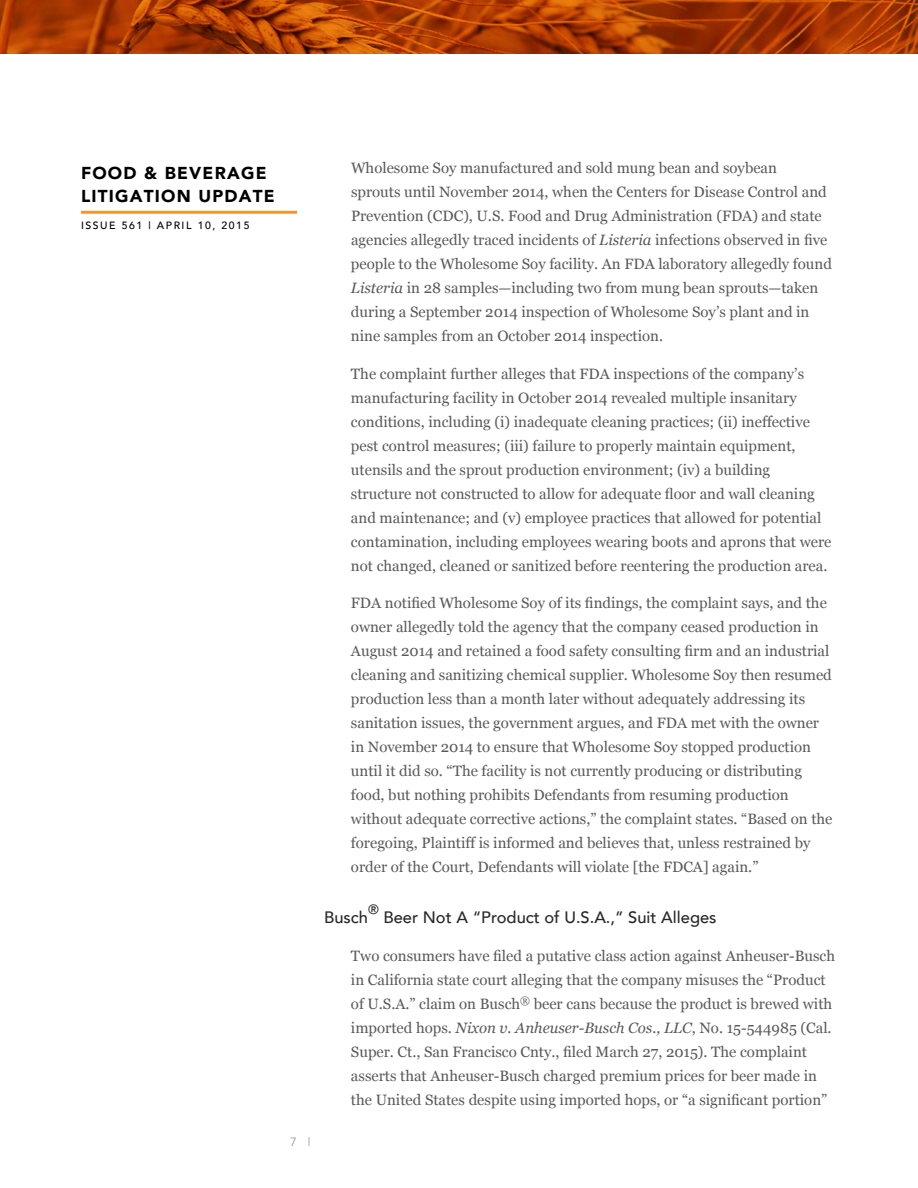
<style>
.page{position:relative;width:918px;height:1188px;background:#fff}
.page>*{position:absolute;margin:0;border:0;box-sizing:border-box;transform-origin:0 0}
.t1{font:900 17.25px/22.5px "Avenir";letter-spacing:.07em;color:#000}
.t2{font:500 16.5px "Avenir";color:#292829}
.t3{font:15px/24px "Georgia";color:#58595b}
.t4{font:500 13.5px "Avenir";color:#292829}
.t5{font:12px "Avenir";color:#939598}
.t6{font:500 10.5px "Avenir";letter-spacing:.15em;color:#000}
.s1{font-style:italic}
</style>
<div class="page">
<hr style="left:81px;top:211px;width:216px;height:3px;background:#f8971d">
<svg style="left:0;top:0;width:918px;height:54px;background:#a83c02"></svg>
<p class="t1" style="left:81px;top:162px;width:187px">FOOD &amp; BEVERAGE<br>LITIGATION UPDATE</p>
<p class="t6" style="left:81px;top:216px;width:170px">Issue 561 | APRIL 10, 2015</p>
<p class="t5" style="left:290px;top:1135px;width:22px">7 |</p>
<p class="t3" style="left:351px;top:156px;width:483px">Wholesome Soy manufactured and sold mung bean and soybean<br>sprouts until November 2014, when the Centers for Disease Control and Prevention (CDC), U.S. Food and Drug Administration (FDA) and state agencies allegedly traced incidents of <span class="s1">Listeria</span> infections observed in five people to the Wholesome Soy facility. An FDA laboratory allegedly found <span class="s1">Listeria</span> in 28 samples—including two from mung bean sprouts—taken during a September 2014 inspection of Wholesome Soy’s plant and in nine samples from an October 2014 inspection.</p>
<p class="t3" style="left:351px;top:361px;width:482px">The complaint further alleges that FDA inspections of the company’s manufacturing facility in October 2014 revealed multiple insanitary conditions, including (i) inadequate cleaning practices; (ii) ineffective pest control measures; (iii) failure to properly maintain equipment, utensils and the sprout production environment; (iv) a building structure not constructed to allow for adequate floor and wall cleaning and maintenance; and (v) employee practices that allowed for potential contamination, including employees wearing boots and aprons that were not changed, cleaned or sanitized before reentering the production area.</p>
<p class="t3" style="left:351px;top:591px;width:483px">FDA notified Wholesome Soy of its findings, the complaint says, and the owner allegedly told the agency that the company ceased production in August 2014 and retained a food safety consulting firm and an industrial cleaning and sanitizing chemical supplier. Wholesome Soy then resumed production less than a month later without adequately addressing its sanitation issues, the government argues, and FDA met with the owner in November 2014 to ensure that Wholesome Soy stopped production until it did so. “The facility is not currently producing or distributing food, but nothing prohibits Defendants from resuming production without adequate corrective actions,” the complaint states. “Based on the foregoing, Plaintiff is informed and believes that, unless restrained by order of the Court, Defendants will violate [the FDCA] again.”</p>
<p class="t2" style="left:324px;top:903px;width:46px">Busch</p>
<p class="t4" style="left:368px;top:898px;width:12px">®</p>
<p class="t2" style="left:383px;top:903px;width:335px">Beer Not A “Product of U .S.A.,” Suit Alleges</p>
<p class="t3" style="left:351px;top:943px;width:486px">Two consumers have filed a putative class action against Anheuser-Busch in California state court alleging that the company misuses the “Product of U.S.A.” claim on Busch<sup>®</sup> beer cans because the product is brewed with imported hops. <span class="s1">Nixon v. Anheuser-Busch Cos., LLC</span>, No. 15-544985 (Cal.<br>Super. Ct., San Francisco Cnty., filed March 27, 2015). The complaint asserts that Anheuser-Busch charged premium prices for beer made in the United States despite using imported hops, or “a significant portion”</p>
</div>
